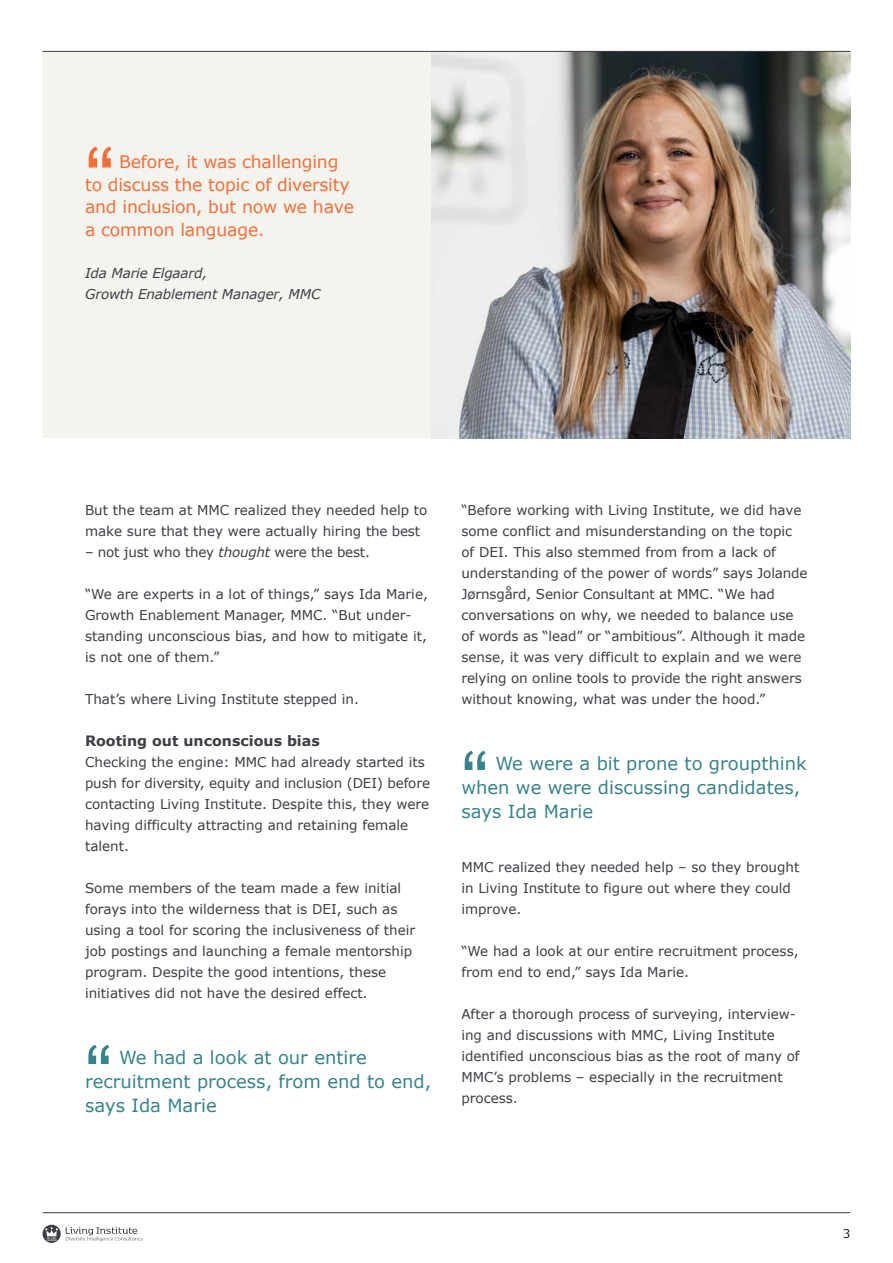
<style>
.page{position:relative;width:893px;height:1263px;background:#fff}
.page>*{position:absolute;margin:0;border:0;box-sizing:border-box;transform-origin:0 0}
.t1{font:90px "Arial";color:#f26f39}
.t2{font:82.5px "Arial";color:#38838b}
.t3{font:18px/24px "Verdana";color:#38838b}
.t4{font:17.25px/22.5px "Verdana";letter-spacing:-.01em;color:#f26f39}
.Content_-_Subheading{font:700 14.25px "Verdana";color:#3e3d44}
.Body_-_1_column{font:13.5px/21px "Verdana";color:#3e3d44}
.t5{font:italic 13.5px/21px "Verdana";letter-spacing:-.01em;color:#3e3d44}
.t6{font:12px "Verdana";color:#231f20}
.s1{font-style:italic}
</style>
<div class="page">
<svg style="left:43px;top:1225px;width:100px;height:18px"></svg>
<div style="left:43px;top:51px;width:807px;height:387px;background:#f4f3ee"></div>
<img style="left:432px;top:52px;width:418px;height:386px">
<hr style="left:43px;top:1212px;width:807px;height:1px;background:#3e3d44">
<hr style="left:43px;top:51px;width:807px;height:1px;background:#3e3d44">
<p class="t1" style="left:85px;top:121px;width:31px">“</p>
<p class="t4" style="left:85px;top:151px;width:270px;text-indent:34px">Before, it was challenging to discuss the topic of diversity and inclusion, but now we have a common language.</p>
<p class="t5" style="left:85px;top:263px;width:237px">Ida Marie Elgaard,<br>Growth Enablement Manager, MMC</p>
<p class="Body_-_1_column" style="left:85px;top:499px;width:344px">But the team at MMC realized they needed help to make sure that they were actually hiring the best</p>
<p class="Body_-_1_column" style="left:85px;top:541px;width:286px">– not just who they <span class="s1">thought</span> were the best.</p>
<p class="Body_-_1_column" style="left:85px;top:583px;width:344px">“We are experts in a lot of things,” says Ida Marie, Growth Enablement Manager, MMC. “But under&shy;standing unconscious bias, and how to mitigate it, is not one of them.”</p>
<p class="Body_-_1_column" style="left:85px;top:688px;width:276px">That’s where Living Institute stepped in.</p>
<p class="Content_-_Subheading" style="left:85px;top:731px;width:236px">Rooting out unconscious bias</p>
<p class="Body_-_1_column" style="left:85px;top:751px;width:346px">Checking the engine: MMC had already started its push for diversity, equity and inclusion (DEI) before contacting Living Institute. Despite this, they were having difficulty attracting and retaining female talent.</p>
<p class="Body_-_1_column" style="left:85px;top:877px;width:332px">Some members of the team made a few initial forays into the wilderness that is DEI, such as using a tool for scoring the inclusiveness of their job postings and launching a female mentorship program. Despite the good intentions, these initiatives did not have the desired effect.</p>
<p class="t2" style="left:85px;top:1022px;width:29px">“</p>
<p class="t3" style="left:85px;top:1046px;width:348px;text-indent:34px">We had a look at our entire recruitment process, from end to end, says Ida Marie</p>
<p class="Body_-_1_column" style="left:461px;top:499px;width:348px">“Before working with Living Institute, we did have some conflict and misunderstanding on the topic of DEI. This also stemmed from from a lack of understanding of the power of words” says Jolande Jørnsgård, Senior Consultant at MMC. “We had conversations on why, we needed to balance use of words as “lead” or “ambitious”. Although it made sense, it was very difficult to explain and we were relying on online tools to provide the right answers without knowing, what was under the hood.”</p>
<p class="t2" style="left:461px;top:728px;width:29px">“</p>
<p class="t3" style="left:461px;top:752px;width:347px;text-indent:34px">We were a bit prone to groupthink when we were discussing candidates, says Ida Marie</p>
<p class="Body_-_1_column" style="left:461px;top:856px;width:339px">MMC realized they needed help – so they brought in Living Institute to figure out where they could improve.</p>
<p class="Body_-_1_column" style="left:461px;top:940px;width:339px">“We had a look at our entire recruitment process, from end to end,” says Ida Marie.</p>
<p class="Body_-_1_column" style="left:461px;top:1003px;width:340px">After a thorough process of surveying, interview&shy;ing and discussions with MMC, Living Institute identified unconscious bias as the root of many of MMC’s problems – especially in the recruitment process.</p>
<p class="t6" style="left:843px;top:1226px;width:9px">3</p>
</div>
